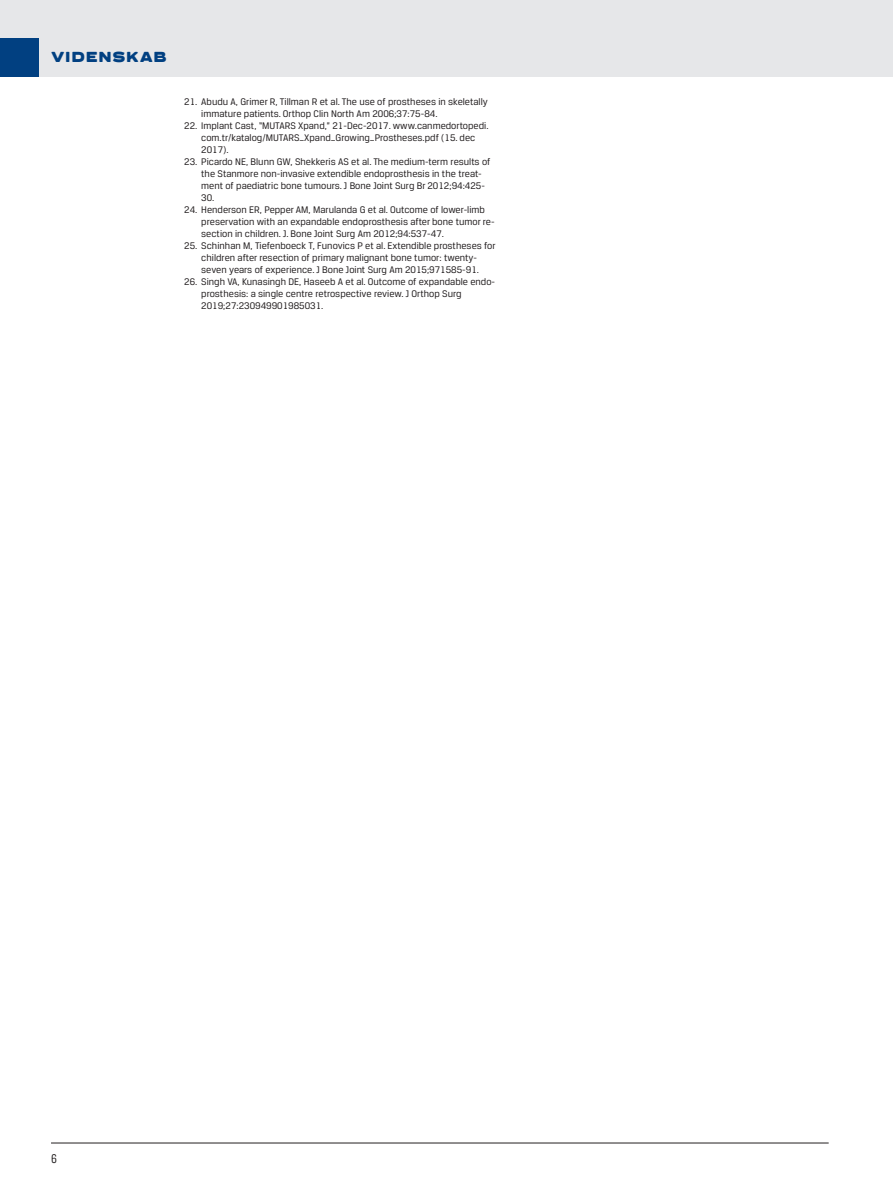
<style>
.page{position:relative;width:893px;height:1191px;background:#fff}
.page>*{position:absolute;margin:0;border:0;box-sizing:border-box;transform-origin:0 0}
.t1{font:900 expanded 15px "Praktika Rnd";letter-spacing:.025em;color:#014081}
.t2{font:13.5px "Breuer Condensed";color:#231f20}
.t3{font:10.2px/12px "Breuer Text";color:#231f20}
</style>
<div class="page">
<hr style="left:51px;top:1142px;width:778px;height:1px;background:#231f20">
<div style="left:0;top:0;width:893px;height:77px;background:#e6e7e9"></div>
<div style="left:0;top:38px;width:38px;height:39px;background:#014081"></div>
<h1 class="t1" style="left:51px;top:43px;width:117px">VIDENSKAB</h1>
<p class="t3" style="left:201px;top:95px;width:288px;text-indent:-17px">21. Abudu A, Grimer R, Tillman R et al. The use of prostheses in skeletally immature patients. Orthop Clin North Am 2006;37:75-84.</p>
<p class="t3" style="left:201px;top:119px;width:289px;text-indent:-17px">22. Implant Cast, “MUTARS Xpand,” 21-Dec-2017. www.canmedortopedi. com.tr/katalog/MUTARS_Xpand_Growing_Prostheses.pdf (15. dec<br>2017).</p>
<p class="t3" style="left:201px;top:155px;width:291px;text-indent:-17px">23. Picardo NE, Blunn GW, Shekkeris AS et al. The medium-term results of the Stanmore non-invasive extendible endoprosthesis in the treat&shy;ment of paediatric bone tumours. J Bone Joint Surg Br 2012;94:425- 30.</p>
<p class="t3" style="left:201px;top:203px;width:295px;text-indent:-17px">24. Henderson ER, Pepper AM, Marulanda G et al. Outcome of lower-limb preservation with an expandable endoprosthesis after bone tumor re&shy;section in children. J. Bone Joint Surg Am 2012;94:537-47.</p>
<p class="t3" style="left:184px;top:239px;width:313px;text-align:center">25. Schinhan M, Tiefenboeck T, Funovics P et al. Extendible prostheses for children after resection of primary malignant bone tumor: twenty-<br>seven years of experience. J Bone Joint Surg Am 2015;971585-91.</p>
<p class="t3" style="left:201px;top:275px;width:295px;text-indent:-17px">26. Singh VA, Kunasingh DE, Haseeb A et al. Outcome of expandable endo&shy;prosthesis: a single centre retrospective review. J Orthop Surg<br>2019;27:230949901985031.</p>
<h2 class="t2" style="left:51px;top:1150px;width:7px">6</h2>
</div>
